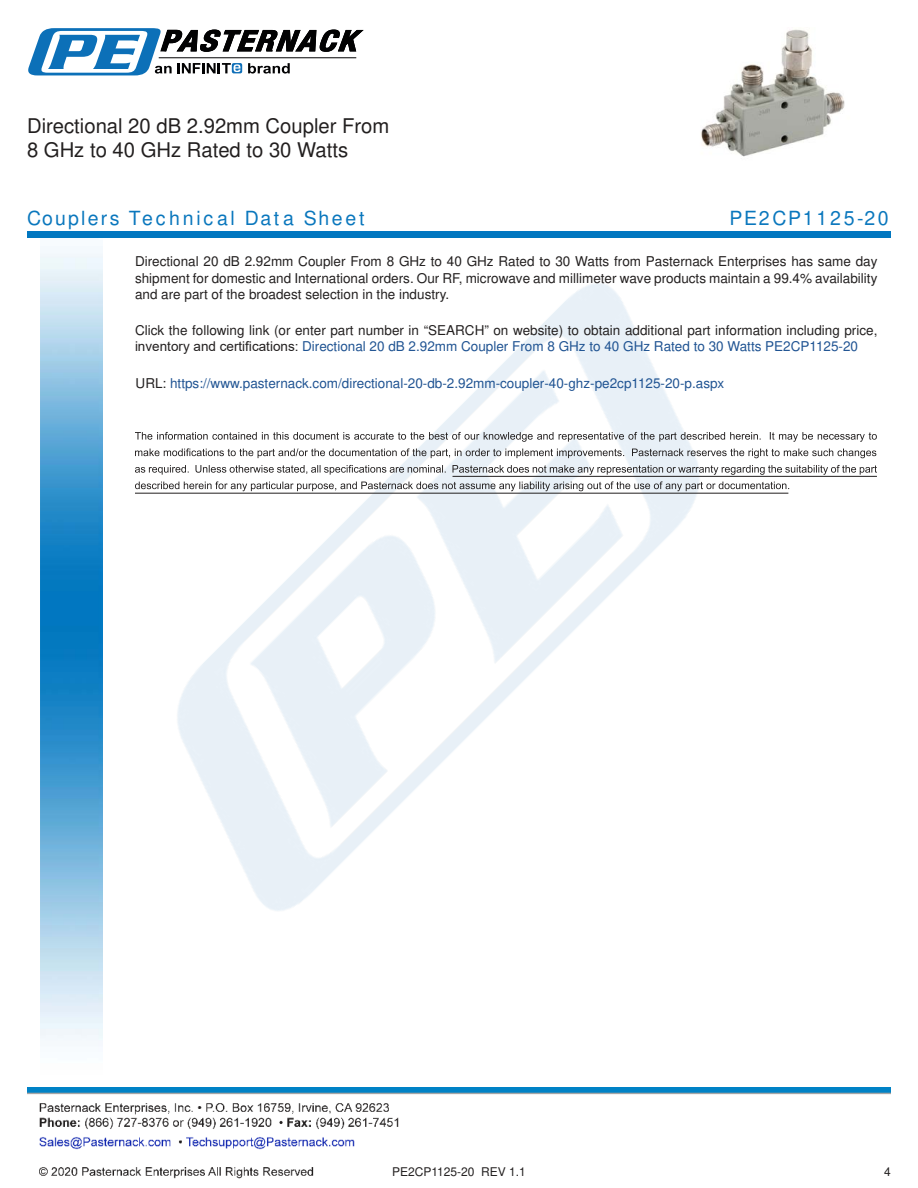
<style>
.page{position:relative;width:918px;height:1188px;background:#fff}
.page>*{position:absolute;margin:0;border:0;box-sizing:border-box;transform-origin:0 0}
.t1{font:20.25px/24.3px "Arial";color:#221f1f}
.t2{font:900 19.5px "Arial";letter-spacing:.14em;color:#0a77bd}
.t3{font:13.5px/16.2px "Arial";color:#221f1f;text-align:justify}
.t4{font:13.5px "Arial";color:#1f5392}
.t5{font:12px "Arial";color:#221f1f}
.s1{color:#1f5392}
.s2{color:#221f1f}
</style>
<div class="page">
<img style="left:39px;top:1103px;width:360px;height:76px">
<img style="left:102px;top:246px;width:719px;height:724px">
<img style="left:27px;top:1088px;width:864px;height:7px">
<img style="left:40px;top:237px;width:62px;height:804px">
<div style="left:27px;top:231px;width:864px;height:6px;background:#0177c0"></div>
<svg style="left:28px;top:28px;width:336px;height:47px"></svg>
<svg style="left:135px;top:432px;width:742px;height:10px"></svg>
<svg style="left:135px;top:448px;width:741px;height:10px"></svg>
<svg style="left:135px;top:465px;width:742px;height:10px"></svg>
<svg style="left:135px;top:481px;width:654px;height:10px"></svg>
<hr style="left:453px;top:476px;width:424px;height:1px;background:#221f1f">
<hr style="left:135px;top:493px;width:653px;height:1px;background:#221f1f">
<img style="left:701px;top:29px;width:144px;height:128px">
<h1 class="t1" style="left:27px;top:115px;width:364px">Directional 20 dB 2.92mm Coupler From<br>8 GHz to 40 GHz Rated to 30 Watts</h1>
<h2 class="t2" style="left:27px;top:210px;width:339px">Couplers Technical Data Sheet</h2>
<h2 class="t2" style="left:730px;top:210px;width:161px">PE2CP1125-20</h2>
<p class="t3" style="left:135px;top:255px;width:744px">Directional 20 dB 2.92mm Coupler From 8 GHz to 40 GHz Rated to 30 Watts from Pasternack Enterprises has same day shipment for domestic and International orders. Our RF, microwave and millimeter wave products maintain a 99.4% availability and are part of the broadest selection in the industry.</p>
<p class="t3" style="left:135px;top:324px;width:744px">Click the following link (or enter part number in “SEARCH” on website) to obtain additional part information including price, inventory and certi昀椀cations: <span class="s1">Directional 20 dB 2.92mm Coupler From 8 GHz to 40 GHz Rated to 30 Watts PE2CP1125-20</span></p>
<p class="t4" style="left:136px;top:378px;width:590px"><span class="s2">URL:</span> https://www.pasternack.com/directional-20-db-2.92mm-coupler-40-ghz-pe2cp1125-20-p.aspx</p>
<p class="t5" style="left:392px;top:1167px;width:135px">PE2CP1125-20 REV 1.1</p>
<p class="t5" style="left:884px;top:1167px;width:8px">4</p>
</div>
